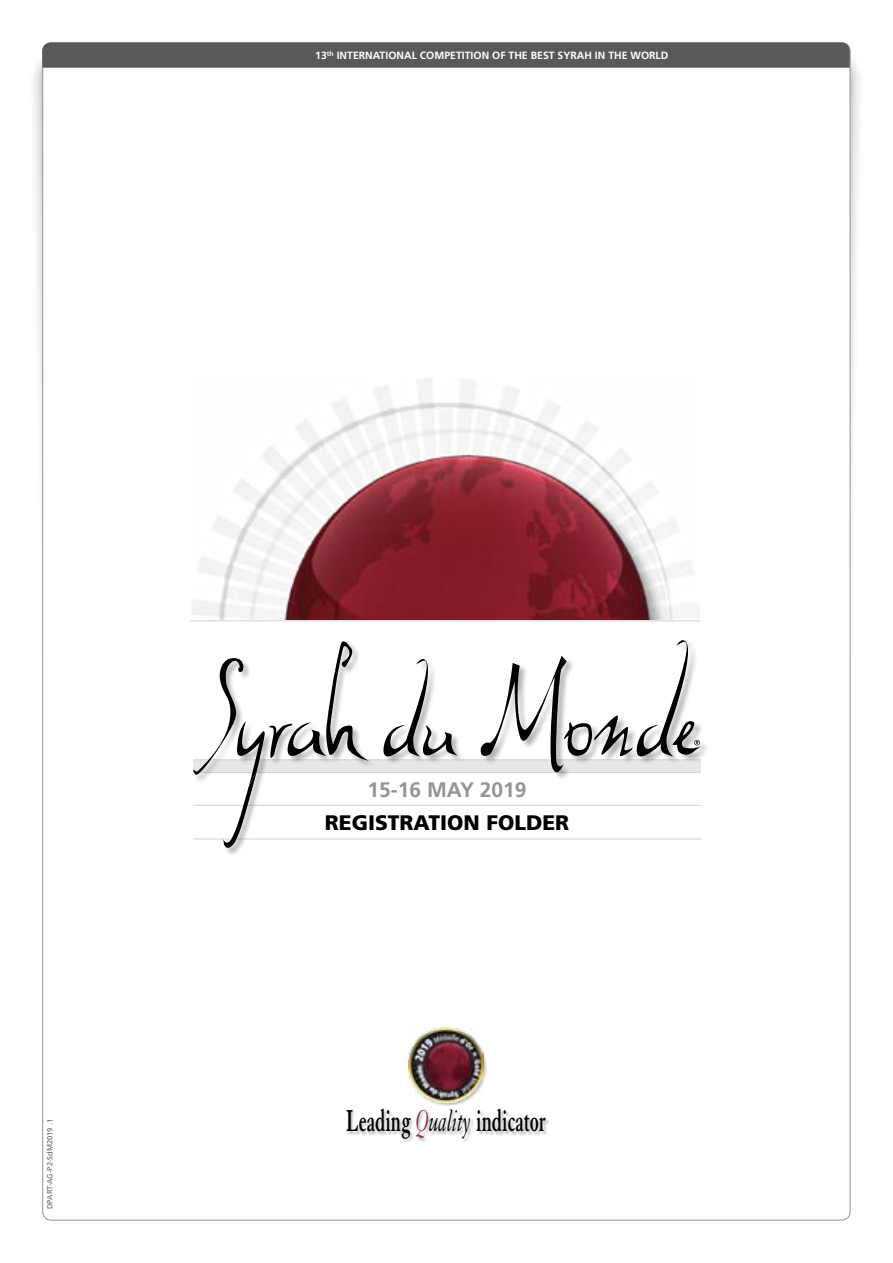
<style>
.page{position:relative;width:893px;height:1263px;background:#fff}
.page>*{position:absolute;margin:0;border:0;box-sizing:border-box;transform-origin:0 0}
.t1{font:700 33px "Granjon";color:#000;scale:.6 1}
.t2{font:900 21px "Frutiger";color:#000}
.t3{font:700 21px "Frutiger";color:#929496}
.t4{font:700 10.5px "Frutiger";color:#fff}
.t5{font:7.5px "Frutiger";color:#636466}
.s1{font-weight:400;font-style:italic;color:#8f2e56}
.s2{font-weight:400;font-style:italic}
</style>
<div class="page">
<div style="left:29px;top:49px;width:835px;height:1153px;background:#000;opacity:.4"></div>
<div style="left:43px;top:43px;width:807px;height:1177px;background:#fff;border-radius:9px"></div>
<div style="left:42px;top:43px;width:808px;height:25px;background:#59595b"></div>
<div style="left:409px;top:1028px;width:78px;height:78px;background:#000;opacity:.25"></div>
<img style="left:409px;top:1028px;width:74px;height:74px">
<div style="left:347px;top:1109px;width:202px;height:33px;background:#000;opacity:.25"></div>
<img style="left:192px;top:378px;width:508px;height:242px">
<hr style="left:190px;top:620px;width:510px;height:1px;background:#d0d1d3">
<div style="left:193px;top:640px;width:516px;height:217px;background:#000;opacity:.3"></div>
<svg style="left:383px;top:659px;width:75px;height:97px"></svg>
<svg style="left:193px;top:641px;width:176px;height:207px"></svg>
<svg style="left:481px;top:640px;width:220px;height:132px"></svg>
<p class="t4" style="left:315px;top:49px;width:355px">13<sup>th</sup> INTERNATIONAL COMPETITION OF THE BEST SYRAH IN THE WORLD</p>
<p class="t5" style="left:45px;top:1209px;width:92px;rotate:-90deg">DPART-AG-P2-SdM2019 .1</p>
<h2 class="t3" style="left:368px;top:777px;width:161px">15-16 MAY 2019</h2>
<h2 class="t2" style="left:325px;top:810px;width:246px">REGISTRATION FOLDER</h2>
<h1 class="t1" style="left:346px;top:1103px;width:334px">Leading <span class="s1">Q</span><span class="s2">uality</span> indicator</h1>
</div>
